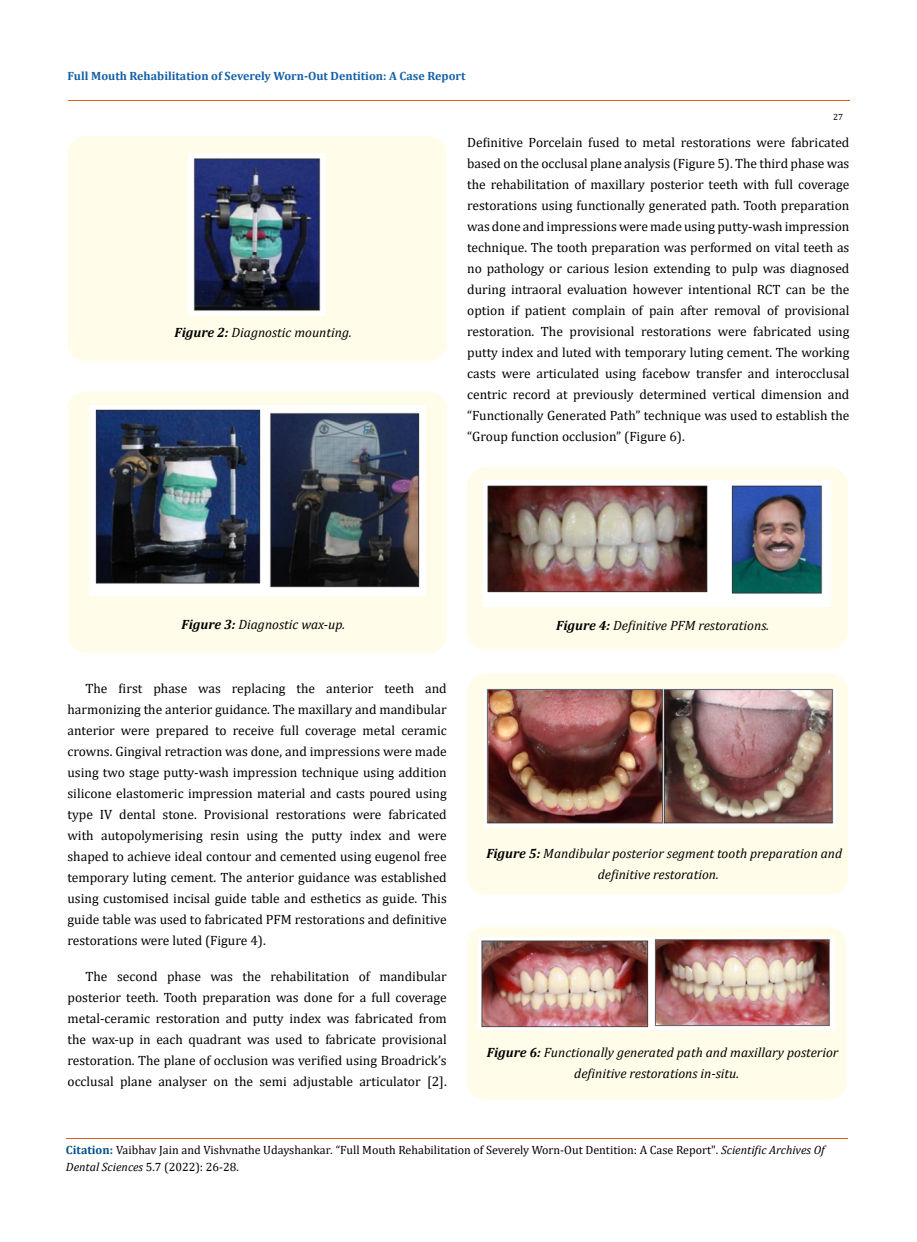
<style>
.page{position:relative;width:917px;height:1242px;background:#fff}
.page>*{position:absolute;margin:0;border:0;box-sizing:border-box;transform-origin:0 0}
.t1{font:13.5px/21px "Cambria";color:#000;text-align:justify}
.t2{font:italic 13.5px/21px "Cambria";color:#000}
.t3{font:12px/16.5px "Cambria";color:#000}
.t4{font:700 12px "Cambria";color:#1560a6}
.t5{font:9px "Cambria";color:#000}
.s1{font-weight:700}
.s2{font-weight:700;color:#035089}
.s3{font-style:italic}
</style>
<div class="page">
<hr style="left:68px;top:101px;width:781px;height:1px;background:#e05d1a">
<div style="left:68px;top:136px;width:379px;height:225px;background:#fffde9;border-radius:18px"></div>
<div style="left:68px;top:392px;width:379px;height:261px;background:#fffde9;border-radius:18px"></div>
<img style="left:189px;top:154px;width:136px;height:161px">
<img style="left:90px;top:405px;width:335px;height:191px">
<div style="left:467px;top:467px;width:380px;height:182px;background:#fffde9;border-radius:18px"></div>
<div style="left:467px;top:674px;width:380px;height:221px;background:#fffde9;border-radius:18px"></div>
<img style="left:483px;top:480px;width:347px;height:126px">
<img style="left:484px;top:688px;width:351px;height:139px">
<div style="left:467px;top:927px;width:379px;height:173px;background:#fffde9;border-radius:18px"></div>
<img style="left:479px;top:938px;width:355px;height:91px">
<hr style="left:66px;top:1138px;width:781px;height:1px;background:#e05d1a">
<p class="t4" style="left:68px;top:68px;width:399px">Full Mouth Rehabilitation of Severely Worn-Out Dentition: A Case Report</p>
<p class="t5" style="left:833px;top:112px;width:11px">27</p>
<p class="t2" style="left:174px;top:321px;width:179px"><span class="s1">Figure 2:</span> Diagnostic mounting.</p>
<p class="t1" style="left:467px;top:131px;width:384px">Definitive Porcelain fused to metal restorations were fabricated based on the occlusal plane analysis (Figure 5). The third phase was the rehabilitation of maxillary posterior teeth with full coverage restorations using functionally generated path. Tooth preparation was done and impressions were made using putty-wash impression technique. The tooth preparation was performed on vital teeth as no pathology or carious lesion extending to pulp was diagnosed during intraoral evaluation however intentional RCT can be the option if patient complain of pain after removal of provisional restoration. The provisional restorations were fabricated using putty index and luted with temporary luting cement. The working casts were articulated using facebow transfer and interocclusal centric record at previously determined vertical dimension and “Functionally Generated Path” technique was used to establish the “Group function occlusion” (Figure 6).</p>
<p class="t2" style="left:181px;top:613px;width:165px"><span class="s1">Figure 3:</span> Diagnostic wax-up.</p>
<p class="t2" style="left:556px;top:614px;width:214px"><span class="s1">Figure 4:</span> Definitive PFM restorations.</p>
<p class="t1" style="left:67px;top:678px;width:381px;text-indent:18px">The first phase was replacing the anterior teeth and harmonizing the anterior guidance. The maxillary and mandibular anterior were prepared to receive full coverage metal ceramic crowns. Gingival retraction was done, and impressions were made using two stage putty-wash impression technique using addition silicone elastomeric impression material and casts poured using type IV dental stone. Provisional restorations were fabricated with autopolymerising resin using the putty index and were shaped to achieve ideal contour and cemented using eugenol free temporary luting cement. The anterior guidance was established using customised incisal guide table and esthetics as guide. This guide table was used to fabricated PFM restorations and definitive restorations were luted (Figure 4).</p>
<p class="t1" style="left:67px;top:966px;width:381px;text-indent:18px">The second phase was the rehabilitation of mandibular posterior teeth. Tooth preparation was done for a full coverage metal-ceramic restoration and putty index was fabricated from the wax-up in each quadrant was used to fabricate provisional restoration. The plane of occlusion was verified using Broadrick’s occlusal plane analyser on the semi adjustable articulator [2].</p>
<p class="t2" style="left:598px;top:843px;width:246px;text-indent:-112px"><span class="s1">Figure 5:</span> Mandibular posterior segment tooth preparation and definitive restoration.</p>
<p class="t2" style="left:574px;top:1042px;width:266px;text-indent:-87px"><span class="s1">Figure 6:</span> Functionally generated path and maxillary posterior definitive restorations in-situ.</p>
<p class="t3" style="left:66px;top:1142px;width:760px"><span class="s2">Citation:</span> Vaibhav Jain and Vishvnathe Udayshankar<span class="s3">.</span> “Full Mouth Rehabilitation of Severely Worn-Out Dentition: A Case Report". <span class="s3">Scientific Archives Of<br>Dental Sciences</span> 5.7 (2022): 26-28.</p>
</div>
